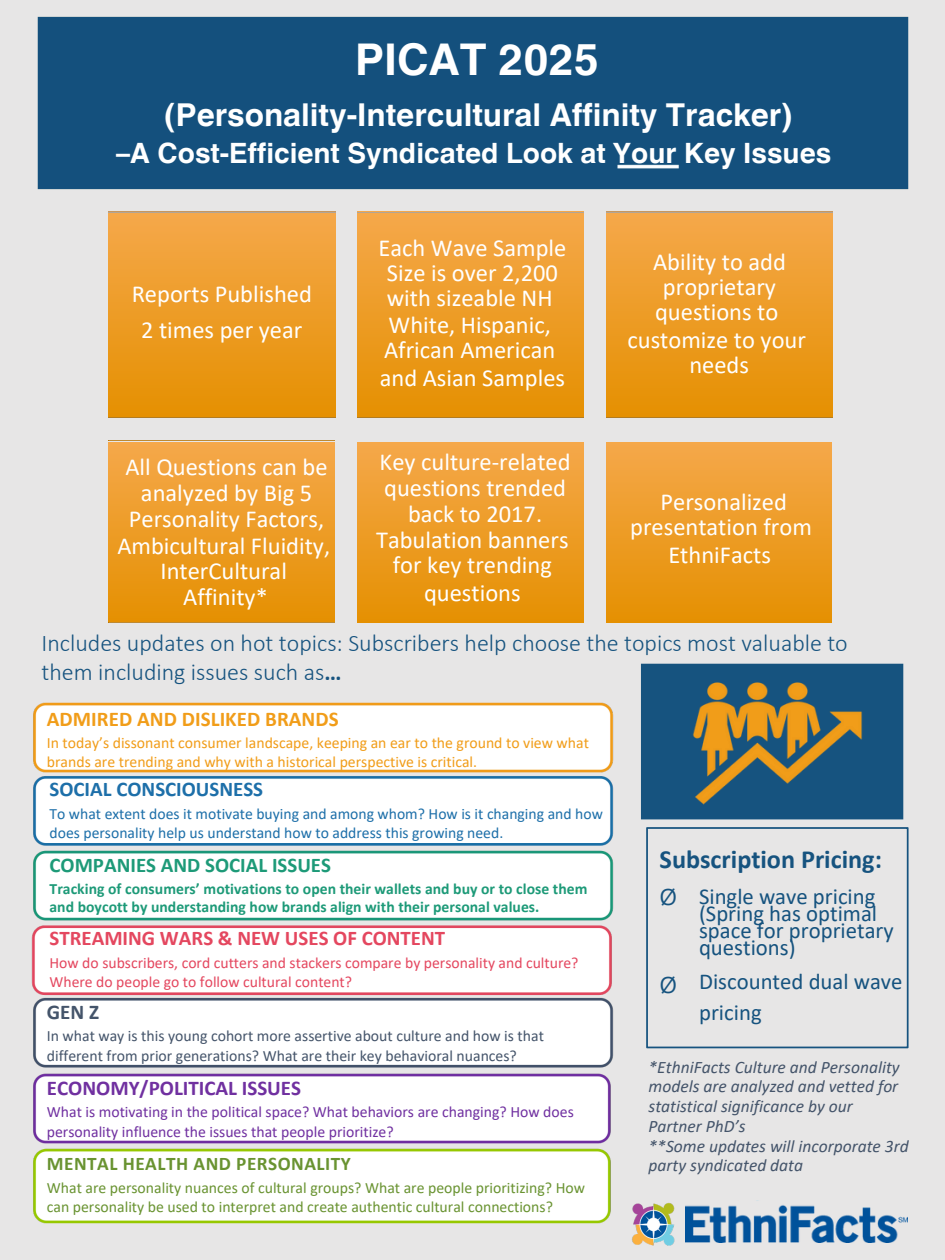
<style>
.page{position:relative;width:945px;height:1260px;background:#e7e6e6}
.page>*{position:absolute;margin:0;border:0;box-sizing:border-box;transform-origin:0 0}
.t1{font:700 43.75px "Helvetica World";color:#fff}
.t2{font:700 31.5px "Helvetica World";color:#fff}
.t3{font:700 28px "Helvetica World";color:#fff}
.t4{font:700 26.25px "Calibri";color:#16537f}
.t5{font:24.5px/25.9px "Calibri";color:#fff;text-align:center}
.t6{font:300 23.97px/28.9px "Calibri";color:#16537f}
.t7{font:22.75px/17.2px "Calibri";color:#16537f}
.t8{font:22.75px "Open Sans";color:#16537f}
.t9{font:700 21px "Calibri";letter-spacing:.005em;color:#f19d19}
.t10{font:700 21px "Calibri";color:#7030a0}
.t11{font:700 21px "Calibri";color:#44546a}
.t12{font:700 20.82px "Calibri";color:#e4475f}
.t13{font:700 20.82px "Calibri";color:#1d9a78}
.t14{font:700 20.82px "Calibri";color:#1d6fa9}
.t15{font:700 19.25px "Calibri";letter-spacing:.025em;color:#699331}
.t16{font:italic 17.5px/19.6px "Calibri";color:#44546a}
.t17{font:15.75px/19.2px "Calibri";color:#699331}
.t18{font:700 15.75px/18.4px "Calibri";color:#1d9a78}
.t19{font:15.75px/18.4px "Calibri";color:#f19d19}
.t20{font:15.75px/19.2px "Calibri";color:#44546a}
.t21{font:15.75px/18.9px "Calibri";color:#1d6fa9}
.t22{font:15.75px/19.2px "Calibri";color:#7030a0}
.t23{font:15.75px/18.9px "Calibri";color:#e4475f}
.s1{font-weight:700}
</style>
<div class="page">
<div style="left:37px;top:16px;width:872px;height:174px;background:#14507d"></div>
<img style="left:632px;top:1202px;width:54px;height:44px">
<svg style="left:646px;top:827px;width:263px;height:221px"></svg>
<div style="left:641px;top:664px;width:262px;height:155px;background:#16537f"></div>
<img style="left:685px;top:1200px;width:222px;height:42px">
<img style="left:682px;top:663px;width:191px;height:157px">
<div style="left:109px;top:212px;width:226px;height:205px;background:linear-gradient(to bottom,#f5a84b,#e59001)"></div>
<div style="left:109px;top:441px;width:225px;height:181px;background:linear-gradient(to bottom,#f5a84b,#e59001)"></div>
<div style="left:357px;top:212px;width:227px;height:205px;background:linear-gradient(to bottom,#f5a84b,#e59001)"></div>
<div style="left:357px;top:441px;width:227px;height:182px;background:linear-gradient(to bottom,#f5a84b,#e59001)"></div>
<img style="left:31px;top:702px;width:583px;height:522px">
<div style="left:606px;top:212px;width:227px;height:205px;background:linear-gradient(to bottom,#f5a84b,#e59001)"></div>
<div style="left:606px;top:440px;width:226px;height:183px;background:linear-gradient(to bottom,#f5a84b,#e59001)"></div>
<p class="t1" style="left:355px;top:24px;width:245px">PICAT 2025</p>
<p class="t2" style="left:164px;top:89px;width:631px">(Personality-Intercultural Affinity Tracker)</p>
<h1 class="t3" style="left:116px;top:130px;width:717px">–A Cost-Efficient Syndicated Look at Your Key Issues</h1>
<h2 class="t5" style="left:132px;top:283px;width:182px">Reports Published</h2>
<p class="t5" style="left:141px;top:319px;width:163px">2 times per year</p>
<h3 class="t5" style="left:117px;top:456px;width:214px">All Questions can be analyzed by Big 5<br>Personality Factors,<br>Ambicultural Fluidity,<br>InterCultural</h3>
<h3 class="t5" style="left:183px;top:586px;width:86px">Affinity*</h3>
<p class="t5" style="left:379px;top:237px;width:189px;line-height:24.8px">Each Wave Sample<br>Size is over 2,200 with sizeable NH</p>
<p class="t5" style="left:384px;top:315px;width:173px;line-height:24.8px;text-align:left">White, Hispanic,<br>African American</p>
<h3 class="t5" style="left:380px;top:367px;width:187px">and Asian Samples</h3>
<p class="t5" style="left:376px;top:450px;width:196px">Key culture-related questions trended back to 2017.<br>Tabulation banners for key trending</p>
<p class="t5" style="left:424px;top:582px;width:98px">questions</p>
<h3 class="t5" style="left:653px;top:252px;width:134px;line-height:24.8px">Ability to add proprietary questions to</h3>
<h3 class="t5" style="left:627px;top:328px;width:180px">customize to your</h3>
<p class="t5" style="left:689px;top:354px;width:61px">needs</p>
<h3 class="t5" style="left:630px;top:492px;width:183px;line-height:24.8px">Personalized presentation from</h3>
<h3 class="t5" style="left:668px;top:544px;width:104px">EthniFacts</h3>
<p class="t6" style="left:42px;top:630px;width:808px">Includes updates on hot topics: Subscribers help choose the topics most valuable to them including issues such as<span class="s1">…</span></p>
<h4 class="t9" style="left:47px;top:710px;width:293px">ADMIRED AND DISLIKED BRANDS</h4>
<h4 class="t19" style="left:47px;top:735px;width:544px">In today’s dissonant consumer landscape, keeping an ear to the ground to view what brands are trending and why with a historical perspective is critical.</h4>
<h2 class="t14" style="left:50px;top:780px;width:215px">SOCIAL CONSCIOUSNESS</h2>
<p class="t21" style="left:50px;top:805px;width:555px">To what extent does it motivate buying and among whom? How is it changing and how does personality help us understand how to address this growing need.</p>
<p class="t13" style="left:50px;top:856px;width:283px">COMPANIES AND SOCIAL ISSUES</p>
<p class="t18" style="left:50px;top:881px;width:539px">Tracking of consumers’ motivations to open their wallets and buy or to close them and boycott by understanding how brands align with their personal values.</p>
<h3 class="t12" style="left:50px;top:930px;width:397px">STREAMING WARS &amp; NEW USES OF CONTENT</h3>
<p class="t23" style="left:50px;top:955px;width:531px">How do subscribers, cord cutters and stackers compare by personality and culture?<br>Where do people go to follow cultural content?</p>
<p class="t4" style="left:660px;top:848px;width:224px">Subscription Pricing:</p>
<h3 class="t8" style="left:660px;top:881px;width:19px">Ø</h3>
<h3 class="t7" style="left:699px;top:889px;width:196px">Single wave pricing (Spring has optimal space for proprietary questions)</h3>
<h3 class="t7" style="left:699px;top:975px;width:205px">Discounted dual wave</h3>
<p class="t8" style="left:660px;top:969px;width:19px">Ø</p>
<h3 class="t11" style="left:47px;top:1003px;width:54px">GEN Z</h3>
<h3 class="t7" style="left:699px;top:1006px;width:64px">pricing</h3>
<h3 class="t20" style="left:47px;top:1028px;width:499px">In what way is this young cohort more assertive about culture and how is that different from prior generations? What are their key behavioral nuances?</h3>
<h3 class="t10" style="left:47px;top:1079px;width:256px">ECONOMY/POLITICAL ISSUES</h3>
<h3 class="t22" style="left:47px;top:1104px;width:528px">What is motivating in the political space? What behaviors are changing? How does personality influence the issues that people prioritize?</h3>
<p class="t15" style="left:47px;top:1156px;width:305px">MENTAL HEALTH AND PERSONALITY</p>
<p class="t17" style="left:47px;top:1180px;width:540px">What are personality nuances of cultural groups? What are people prioritizing? How can personality be used to interpret and create authentic cultural connections?</p>
<p class="t16" style="left:649px;top:1059px;width:262px">*EthniFacts Culture and Personality models are analyzed and vetted for statistical significance by our<br>Partner PhD’s<br>**Some updates will incorporate 3rd party syndicated data</p>
</div>
